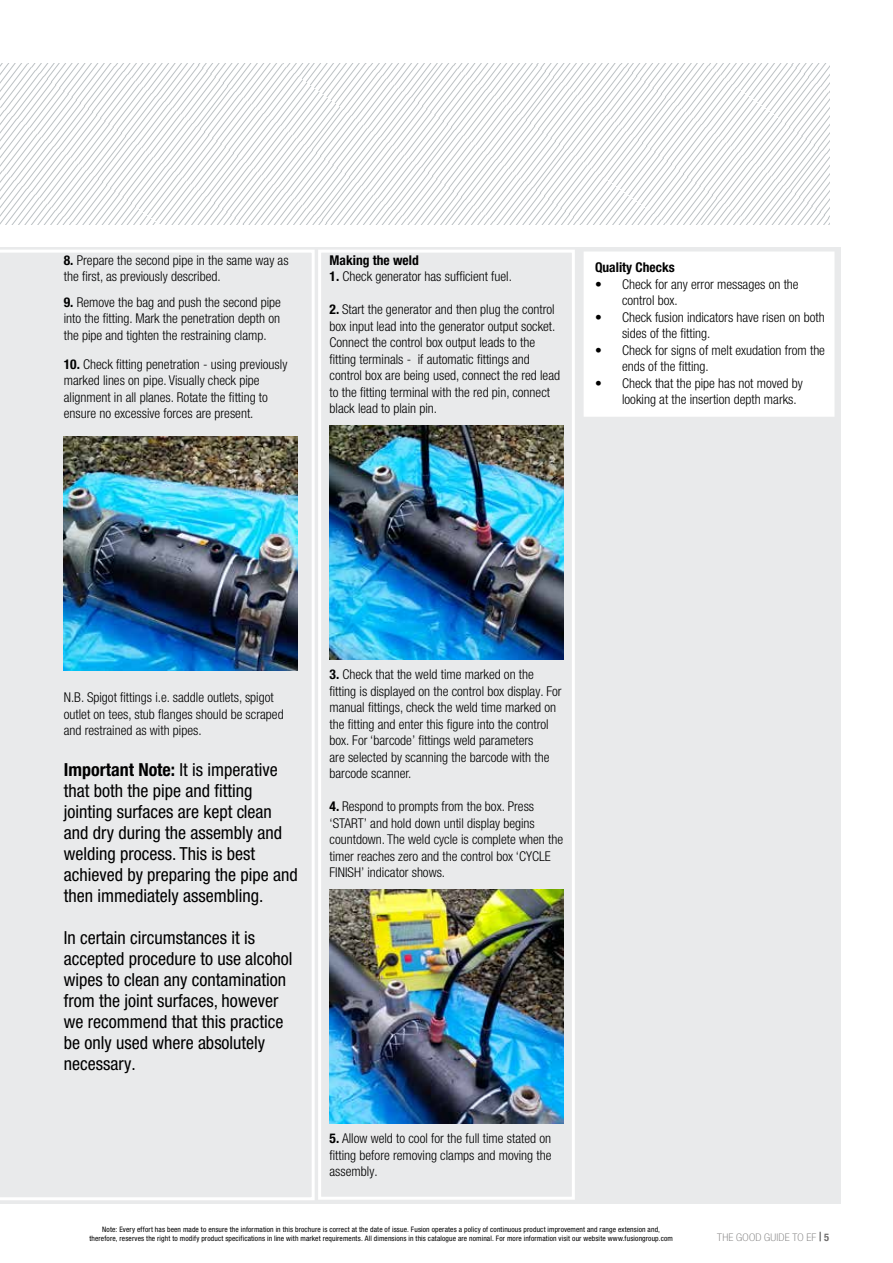
<style>
.page{position:relative;width:893px;height:1263px;background:#fff}
.page>*{position:absolute;margin:0;border:0;box-sizing:border-box;transform-origin:0 0}
.t1{font:condensed 18px/21px "Helvetica Neue LT Pro";color:#000}
.t2{font:300 condensed 13.5px/16.5px "Helvetica Neue LT Pro";color:#000}
.t3{font:700 condensed 13.5px "Helvetica Neue LT Pro";color:#000}
.t4{font:100 condensed 10.5px "Helvetica Neue LT Pro";letter-spacing:.02em;color:#706f6f;scale:1.1 1}
.t5{font:condensed 7.5px/9px "Helvetica Neue LT Pro";letter-spacing:.02em;color:#000;text-align:center}
.s1{font-weight:700}
.s2{font-family:"Times New Roman";font-weight:700;font-stretch:normal;color:#000}
</style>
<div class="page">
<div style="left:0;top:247px;width:840px;height:956px;background:#e9eaeb"></div>
<svg style="left:0;top:250px;width:315px;height:950px"></svg>
<div style="left:318px;top:250px;width:257px;height:950px;border:3px solid #fff"></div>
<div style="left:584px;top:251px;width:250px;height:166px;background:#fff"></div>
<svg style="left:0;top:64px;width:829px;height:161px"></svg>
<img style="left:330px;top:425px;width:233px;height:234px">
<img style="left:330px;top:889px;width:233px;height:234px">
<img style="left:64px;top:437px;width:234px;height:233px">
<p class="t2" style="left:64px;top:252px;width:226px"><span class="s1">8.</span> Prepare the second pipe in the same way as the first, as previously described.</p>
<p class="t2" style="left:64px;top:294px;width:219px;text-align:justify"><span class="s1">9.</span> Remove the bag and push the second pipe into the fitting. Mark the penetration depth on the pipe and tighten the restraining clamp.</p>
<p class="t2" style="left:64px;top:356px;width:225px"><span class="s1">10.</span> Check fitting penetration - using previously marked lines on pipe. Visually check pipe alignment in all planes. Rotate the fitting to ensure no excessive forces are present.</p>
<p class="t3" style="left:330px;top:252px;width:91px">Making the weld</p>
<p class="t2" style="left:330px;top:268px;width:184px"><span class="s1">1.</span> Check generator has sufficient fuel.</p>
<p class="t2" style="left:330px;top:301px;width:232px"><span class="s1">2.</span> Start the generator and then plug the control box input lead into the generator output socket.<br>Connect the control box output leads to the fitting terminals - if automatic fittings and control box are being used, connect the red lead to the fitting terminal with the red pin, connect black lead to plain pin.</p>
<p class="t3" style="left:595px;top:259px;width:81px">Quality Checks</p>
<p class="t2" style="left:622px;top:276px;width:178px;text-indent:-27px">• Check for any error messages on the control box.</p>
<p class="t2" style="left:622px;top:309px;width:204px;text-indent:-27px">• Check fusion indicators have risen on both sides of the fitting.</p>
<p class="t2" style="left:622px;top:342px;width:204px;text-indent:-27px">• Check for signs of melt exudation from the ends of the fitting.</p>
<p class="t2" style="left:622px;top:375px;width:182px;text-indent:-27px">• Check that the pipe has not moved by looking at the insertion depth marks.</p>
<p class="t2" style="left:64px;top:689px;width:221px">N.B. Spigot fittings i.e. saddle outlets, spigot outlet on tees, stub flanges should be scraped and restrained as with pipes.</p>
<h1 class="t1" style="left:64px;top:759px;width:235px"><span class="s1">Important Note:</span> It is imperative that both the pipe and fitting jointing surfaces are kept clean and dry during the assembly and welding process. This is best achieved by preparing the pipe and then immediately assembling.</h1>
<h1 class="t1" style="left:64px;top:927px;width:230px">In certain circumstances it is accepted procedure to use alcohol wipes to clean any contamination from the joint surfaces, however we recommend that this practice be only used where absolutely necessary.</h1>
<p class="t2" style="left:330px;top:666px;width:234px"><span class="s1">3.</span> Check that the weld time marked on the fitting is displayed on the control box display. For manual fittings, check the weld time marked on the fitting and enter this figure into the control box. For ‘barcode’ fittings weld parameters<br>are selected by scanning the barcode with the barcode scanner.</p>
<p class="t2" style="left:330px;top:798px;width:235px"><span class="s1">4.</span> Respond to prompts from the box. Press ‘START’ and hold down until display begins countdown. The weld cycle is complete when the timer reaches zero and the control box ‘CYCLE FINISH’ indicator shows.</p>
<p class="t2" style="left:330px;top:1130px;width:223px;text-align:justify"><span class="s1">5.</span> Allow weld to cool for the full time stated on fitting before removing clamps and moving the assembly.</p>
<p class="t5" style="left:89px;top:1225px;width:585px">Note: Every effort has been made to ensure the information in this brochure is correct at the date of issue. Fusion operates a policy of continuous product improvement and range extension and, therefore, reserves the right to modify product specifications in line with market requirements. All dimensions in this catalogue are nominal. For more information visit our website www.fusiongroup.com</p>
<p class="t4" style="left:717px;top:1231px;width:103px">THE GOOD GUIDE TO EF <span class="s2">|</span> <span class="s1">5</span></p>
</div>
